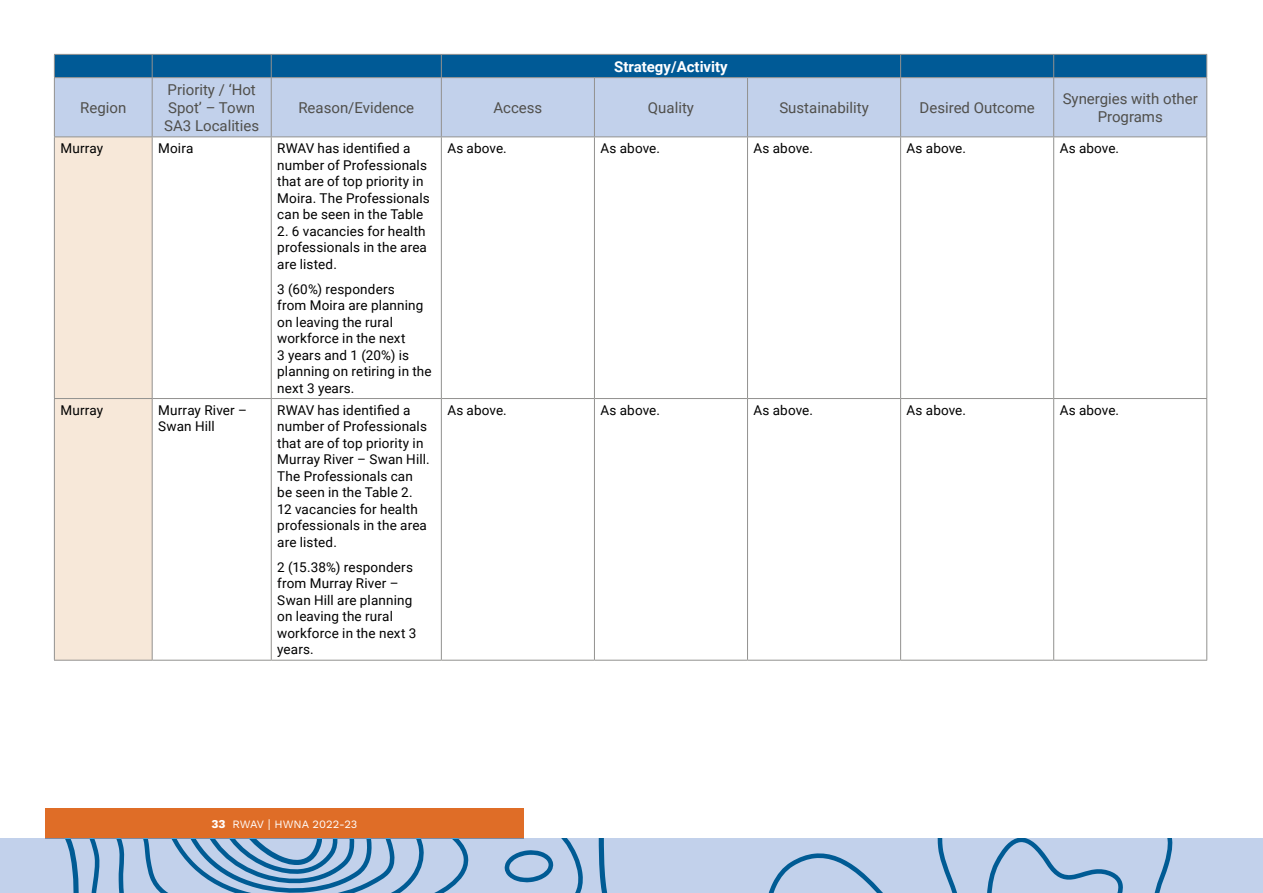
<style>
.page{position:relative;width:1263px;height:893px;background:#fff}
.page>*{position:absolute;margin:0;border:0;box-sizing:border-box;transform-origin:0 0}
.Table_Heading1{font:15px/18px "Roboto";color:#504f4b}
.Table_Heading1-2{font:700 15px "Roboto";color:#fff}
.Sec3_Table_text{font:13.5px/16.5px "Roboto";letter-spacing:.01em;color:#000}
.t1{font:11.25px "Work Sans";color:#fff}
.s1{font-weight:700;font-size:12px}
.s2{font-size:12px}
</style>
<div class="page">
<div style="left:45px;top:808px;width:479px;height:30px;background:#df6d27"></div>
<svg style="left:3px;top:838px;width:720px;height:55px;background:#a0bcdb"></svg>
<svg style="left:723px;top:838px;width:540px;height:55px;background:#b4c8e4"></svg>
<div style="left:55px;top:78px;width:1151px;height:59px;background:#c2d1eb"></div>
<div style="left:55px;top:138px;width:97px;height:522px;background:#f7e8d9"></div>
<div style="left:54px;top:54px;width:1153px;height:23px;background:#005a96"></div>
<hr style="left:54px;top:77px;width:98px;height:1px;background:#92918f">
<hr style="left:54px;top:78px;width:1px;height:59px;background:#92918f">
<hr style="left:152px;top:77px;width:119px;height:1px;background:#92918f">
<hr style="left:152px;top:78px;width:1px;height:59px;background:#92918f">
<hr style="left:271px;top:77px;width:170px;height:1px;background:#92918f">
<hr style="left:271px;top:78px;width:1px;height:59px;background:#92918f">
<hr style="left:441px;top:77px;width:153px;height:1px;background:#92918f">
<hr style="left:441px;top:78px;width:1px;height:59px;background:#92918f">
<hr style="left:594px;top:77px;width:153px;height:1px;background:#92918f">
<hr style="left:594px;top:78px;width:1px;height:59px;background:#92918f">
<hr style="left:747px;top:77px;width:154px;height:1px;background:#92918f">
<hr style="left:747px;top:78px;width:1px;height:59px;background:#92918f">
<hr style="left:901px;top:77px;width:153px;height:1px;background:#92918f">
<hr style="left:900px;top:78px;width:1px;height:59px;background:#92918f">
<hr style="left:1054px;top:77px;width:153px;height:1px;background:#92918f">
<hr style="left:1053px;top:78px;width:1px;height:59px;background:#92918f">
<hr style="left:1206px;top:78px;width:1px;height:59px;background:#92918f">
<hr style="left:54px;top:137px;width:98px;height:1px;background:#92918f">
<hr style="left:54px;top:137px;width:1px;height:261px;background:#92918f">
<hr style="left:152px;top:137px;width:119px;height:1px;background:#92918f">
<hr style="left:152px;top:137px;width:1px;height:261px;background:#92918f">
<hr style="left:271px;top:137px;width:170px;height:1px;background:#92918f">
<hr style="left:271px;top:137px;width:1px;height:261px;background:#92918f">
<hr style="left:441px;top:137px;width:153px;height:1px;background:#92918f">
<hr style="left:441px;top:137px;width:1px;height:261px;background:#92918f">
<hr style="left:594px;top:137px;width:153px;height:1px;background:#92918f">
<hr style="left:594px;top:137px;width:1px;height:261px;background:#92918f">
<hr style="left:747px;top:137px;width:154px;height:1px;background:#92918f">
<hr style="left:747px;top:137px;width:1px;height:261px;background:#92918f">
<hr style="left:901px;top:137px;width:153px;height:1px;background:#92918f">
<hr style="left:900px;top:137px;width:1px;height:261px;background:#92918f">
<hr style="left:1054px;top:137px;width:153px;height:1px;background:#92918f">
<hr style="left:1053px;top:137px;width:1px;height:261px;background:#92918f">
<hr style="left:1206px;top:137px;width:1px;height:261px;background:#92918f">
<hr style="left:54px;top:398px;width:98px;height:1px;background:#92918f">
<hr style="left:54px;top:399px;width:1px;height:261px;background:#92918f">
<hr style="left:152px;top:398px;width:119px;height:1px;background:#92918f">
<hr style="left:152px;top:399px;width:1px;height:261px;background:#92918f">
<hr style="left:271px;top:398px;width:170px;height:1px;background:#92918f">
<hr style="left:271px;top:399px;width:1px;height:261px;background:#92918f">
<hr style="left:441px;top:398px;width:153px;height:1px;background:#92918f">
<hr style="left:441px;top:399px;width:1px;height:261px;background:#92918f">
<hr style="left:594px;top:398px;width:153px;height:1px;background:#92918f">
<hr style="left:594px;top:399px;width:1px;height:261px;background:#92918f">
<hr style="left:747px;top:398px;width:154px;height:1px;background:#92918f">
<hr style="left:747px;top:399px;width:1px;height:261px;background:#92918f">
<hr style="left:901px;top:398px;width:153px;height:1px;background:#92918f">
<hr style="left:900px;top:399px;width:1px;height:261px;background:#92918f">
<hr style="left:1054px;top:398px;width:153px;height:1px;background:#92918f">
<hr style="left:1053px;top:399px;width:1px;height:261px;background:#92918f">
<hr style="left:1206px;top:399px;width:1px;height:261px;background:#92918f">
<hr style="left:54px;top:660px;width:98px;height:1px;background:#92918f">
<hr style="left:152px;top:660px;width:119px;height:1px;background:#92918f">
<hr style="left:271px;top:660px;width:170px;height:1px;background:#92918f">
<hr style="left:441px;top:660px;width:153px;height:1px;background:#92918f">
<hr style="left:594px;top:660px;width:153px;height:1px;background:#92918f">
<hr style="left:747px;top:660px;width:154px;height:1px;background:#92918f">
<hr style="left:901px;top:660px;width:153px;height:1px;background:#92918f">
<hr style="left:1054px;top:660px;width:153px;height:1px;background:#92918f">
<p class="Table_Heading1" style="left:80px;top:98px;width:48px">Region</p>
<p class="Table_Heading1" style="left:168px;top:80px;width:90px">Priority / ‘Hot<br>Spot’ – Town</p>
<p class="Table_Heading1" style="left:164px;top:116px;width:96px">SA3 Localities</p>
<p class="Table_Heading1-2" style="left:614px;top:56px;width:115px">Strategy/Activity</p>
<p class="Table_Heading1" style="left:298px;top:98px;width:117px">Reason/Evidence</p>
<p class="Table_Heading1" style="left:493px;top:98px;width:50px">Access</p>
<p class="Table_Heading1" style="left:648px;top:98px;width:48px">Quality</p>
<p class="Table_Heading1" style="left:779px;top:98px;width:91px">Sustainability</p>
<p class="Table_Heading1" style="left:919px;top:98px;width:117px">Desired Outcome</p>
<p class="Table_Heading1" style="left:1063px;top:89px;width:137px;text-align:center">Synergies with other<br>Programs</p>
<p class="Sec3_Table_text" style="left:60px;top:139px;width:44px">Murray</p>
<p class="Sec3_Table_text" style="left:158px;top:139px;width:37px">Moira</p>
<p class="Sec3_Table_text" style="left:277px;top:139px;width:154px">RWAV has identified a number of Professionals that are of top priority in<br>Moira. The Professionals can be seen in the Table</p>
<p class="Sec3_Table_text" style="left:277px;top:222px;width:151px;text-align:justify">2. 6 vacancies for health professionals in the area are listed.</p>
<p class="Sec3_Table_text" style="left:277px;top:280px;width:156px">3 (60%) responders<br>from Moira are planning on leaving the rural workforce in the next<br>3 years and 1 (20%) is planning on retiring in the next 3 years.</p>
<p class="Sec3_Table_text" style="left:60px;top:401px;width:44px">Murray</p>
<p class="Sec3_Table_text" style="left:158px;top:401px;width:90px">Murray River –<br>Swan Hill</p>
<p class="Sec3_Table_text" style="left:277px;top:401px;width:154px">RWAV has identified a number of Professionals that are of top priority in<br>Murray River – Swan Hill.<br>The Professionals can be seen in the Table 2.<br>12 vacancies for health professionals in the area are listed.</p>
<p class="Sec3_Table_text" style="left:277px;top:558px;width:141px">2 (15.38%) responders from Murray River –<br>Swan Hill are planning on leaving the rural workforce in the next 3 years.</p>
<p class="Sec3_Table_text" style="left:447px;top:139px;width:61px">As above.</p>
<p class="Sec3_Table_text" style="left:600px;top:139px;width:61px">As above.</p>
<p class="Sec3_Table_text" style="left:753px;top:139px;width:61px">As above.</p>
<p class="Sec3_Table_text" style="left:907px;top:139px;width:61px">As above.</p>
<p class="Sec3_Table_text" style="left:1060px;top:139px;width:61px">As above.</p>
<p class="Sec3_Table_text" style="left:447px;top:401px;width:61px">As above.</p>
<p class="Sec3_Table_text" style="left:600px;top:401px;width:61px">As above.</p>
<p class="Sec3_Table_text" style="left:753px;top:401px;width:61px">As above.</p>
<p class="Sec3_Table_text" style="left:907px;top:401px;width:61px">As above.</p>
<p class="Sec3_Table_text" style="left:1060px;top:401px;width:61px">As above.</p>
<p class="t1" style="left:211px;top:817px;width:148px"><span class="s1">33</span> RWAV <span class="s2">|</span> HWNA 2022-23</p>
</div>
